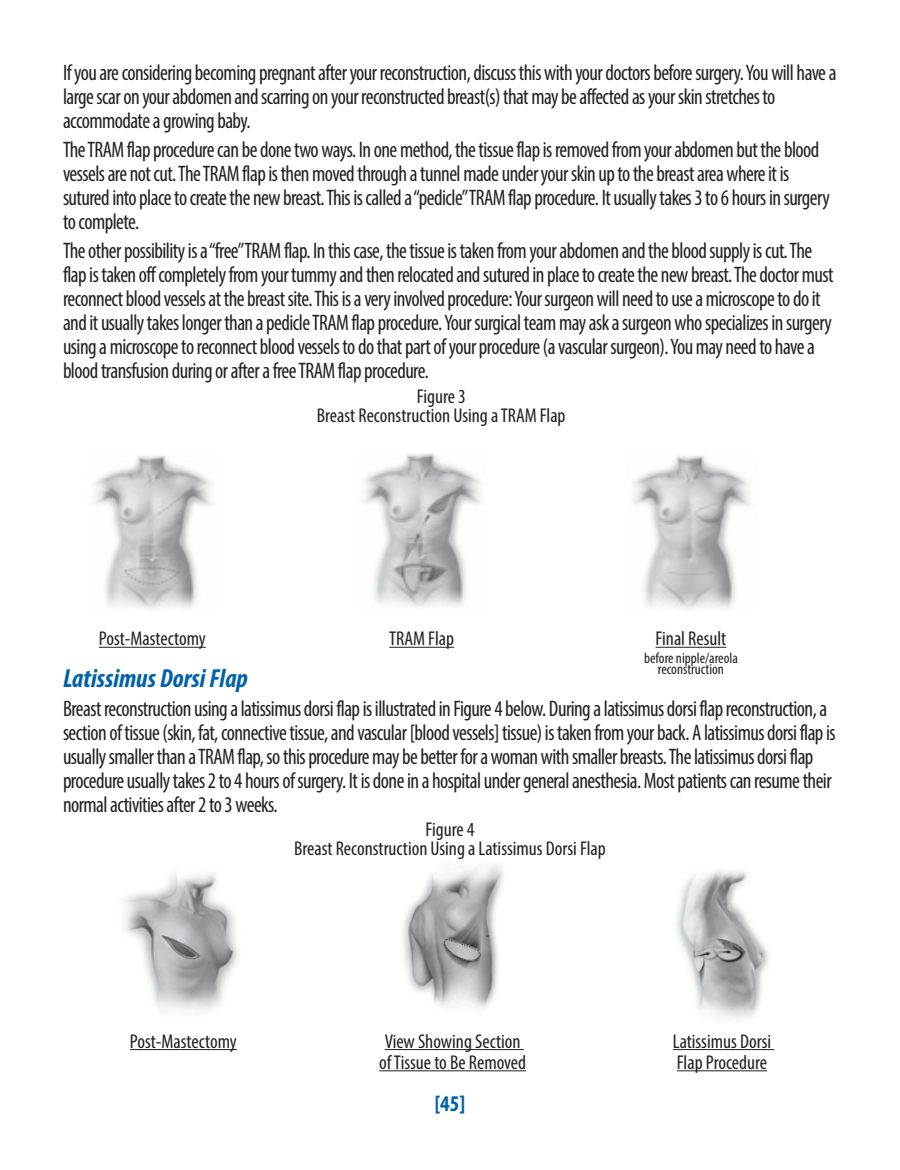
<style>
.page{position:relative;width:900px;height:1170px;background:#fff}
.page>*{position:absolute;margin:0;border:0;box-sizing:border-box;transform-origin:0 0}
.Subhead-bold{font:italic 700 condensed 26.25px "Myriad Pro";color:#0161aa}
.Body_text_less_space{font:condensed 22.5px/24px "Myriad Pro";letter-spacing:-.025em;color:#231f20;scale:.95 1}
.t1{font:700 condensed 22.5px "Myriad Pro";color:#0161aa;scale:.95 1}
.Body{font:condensed 20px "Myriad Pro";color:#231f20}
.Body-2{font:condensed 15px "Myriad Pro";color:#231f20}
</style>
<div class="page">
<hr style="left:99px;top:647px;width:107px;height:1px;background:#231f20">
<img style="left:94px;top:455px;width:119px;height:154px">
<hr style="left:389px;top:647px;width:65px;height:1px;background:#231f20">
<img style="left:363px;top:453px;width:119px;height:154px">
<hr style="left:656px;top:647px;width:70px;height:1px;background:#231f20">
<img style="left:633px;top:455px;width:118px;height:154px">
<hr style="left:130px;top:1049px;width:107px;height:1px;background:#231f20">
<img style="left:123px;top:874px;width:115px;height:137px">
<hr style="left:385px;top:1049px;width:139px;height:1px;background:#231f20">
<hr style="left:379px;top:1070px;width:147px;height:1px;background:#231f20">
<img style="left:403px;top:866px;width:100px;height:143px">
<hr style="left:673px;top:1049px;width:101px;height:1px;background:#231f20">
<hr style="left:677px;top:1070px;width:90px;height:1px;background:#231f20">
<img style="left:677px;top:870px;width:92px;height:149px">
<p class="Body_text_less_space" style="left:63px;top:60px;width:816px">If you are considering becoming pregnant after your reconstruction, discuss this with your doctors before surgery. You will have a large scar on your abdomen and scarring on your reconstructed breast(s) that may be affected as your skin stretches to accommodate a growing baby.</p>
<p class="Body_text_less_space" style="left:63px;top:137px;width:809px">The TRAM flap procedure can be done two ways. In one method, the tissue flap is removed from your abdomen but the blood vessels are not cut. The TRAM flap is then moved through a tunnel made under your skin up to the breast area where it is sutured into place to create the new breast. This is called a “pedicle” TRAM flap procedure. It usually takes 3 to 6 hours in surgery to complete.</p>
<p class="Body_text_less_space" style="left:63px;top:238px;width:813px">The other possibility is a “free” TRAM flap. In this case, the tissue is taken from your abdomen and the blood supply is cut. The flap is taken off completely from your tummy and then relocated and sutured in place to create the new breast. The doctor must reconnect blood vessels at the breast site. This is a very involved procedure: Your surgeon will need to use a microscope to do it and it usually takes longer than a pedicle TRAM flap procedure. Your surgical team may ask a surgeon who specializes in surgery using a microscope to reconnect blood vessels to do that part of your procedure (a vascular surgeon). You may need to have a blood transfusion during or after a free TRAM flap procedure.</p>
<p class="Body" style="left:417px;top:385px;width:51px">Figure 3</p>
<p class="Body" style="left:317px;top:404px;width:250px">Breast Reconstruction Using a TRAM Flap</p>
<p class="Body" style="left:99px;top:627px;width:108px">Post-Mastectomy</p>
<p class="Body" style="left:389px;top:627px;width:66px">TRAM Flap</p>
<p class="Body" style="left:656px;top:627px;width:72px">Final Result</p>
<p class="Body-2" style="left:644px;top:649px;width:95px">before nipple/areola</p>
<p class="Body-2" style="left:658px;top:660px;width:68px">reconstruction</p>
<p class="Subhead-bold" style="left:63px;top:662px;width:186px">Latissimus Dorsi Flap</p>
<p class="Body_text_less_space" style="left:63px;top:697px;width:815px">Breast reconstruction using a latissimus dorsi flap is illustrated in Figure 4 below. During a latissimus dorsi flap reconstruction, a section of tissue (skin, fat, connective tissue, and vascular [blood vessels] tissue) is taken from your back. A latissimus dorsi flap is usually smaller than a TRAM flap, so this procedure may be better for a woman with smaller breasts. The latissimus dorsi flap procedure usually takes 2 to 4 hours of surgery. It is done in a hospital under general anesthesia. Most patients can resume their normal activities after 2 to 3 weeks.</p>
<p class="Body" style="left:425px;top:817px;width:51px">Figure 4</p>
<p class="Body" style="left:294px;top:836px;width:313px">Breast Reconstruction Using a Latissimus Dorsi Flap</p>
<p class="Body" style="left:130px;top:1029px;width:108px">Post-Mastectomy</p>
<p class="Body" style="left:385px;top:1029px;width:137px">View Showing Section</p>
<p class="Body" style="left:379px;top:1050px;width:149px">of Tissue to Be Removed</p>
<p class="t1" style="left:435px;top:1089px;width:34px">[45]</p>
<p class="Body" style="left:673px;top:1029px;width:100px">Latissimus Dorsi</p>
<p class="Body" style="left:677px;top:1050px;width:92px">Flap Procedure</p>
</div>
